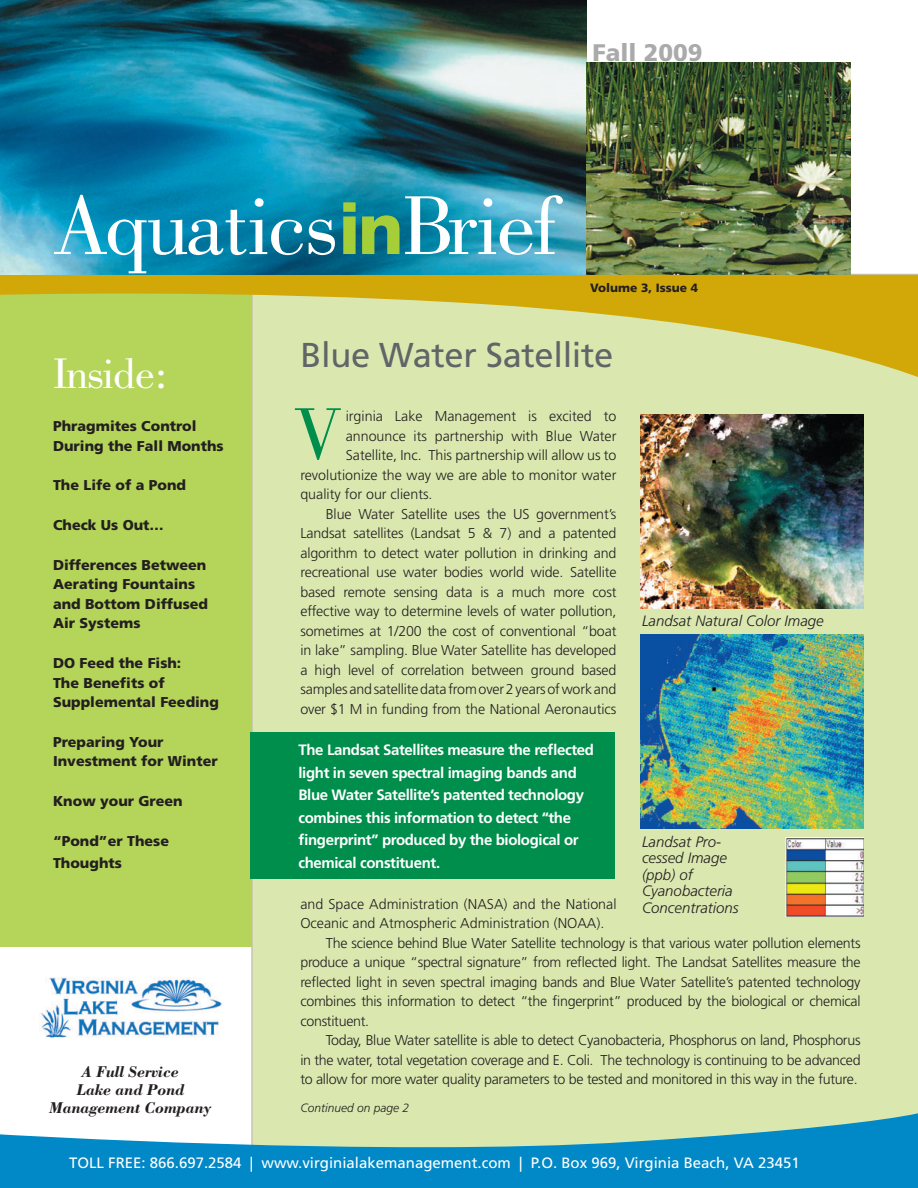
<style>
.page{position:relative;width:918px;height:1188px;background:#fff}
.page>*{position:absolute;margin:0;border:0;box-sizing:border-box;transform-origin:0 0}
.t1{font:88.05px "Capelli";letter-spacing:-.03em;color:#fff}
.t2{font:76.95px "Capelli";color:#008e4c}
.t3{font:45px "Capelli";letter-spacing:-.02em;color:#fff}
.t4{font:34.5px "Frutiger";letter-spacing:-.01em;color:#606568}
.t5{font:900 24px "Frutiger";color:#aaaaab}
.t6{font:italic 700 16.5px/18px "Capelli";letter-spacing:-.01em;color:#231f20;text-align:center}
.t7{font:700 15px/22.5px "Frutiger";letter-spacing:-.025em;color:#fff}
.t8{font:15px "Frutiger";color:#fff}
.t9{font:italic 300 15px/16.5px "Frutiger";color:#231f20}
.t10{font:300 14.25px "Frutiger";letter-spacing:-.01em;color:#231f20}
.t11{font:900 14.25px/19.5px "Frutiger";color:#231f20}
.t12{font:italic 300 12px "Frutiger";color:#231f20}
.t13{font:900 12px "Frutiger";color:#231f20}
.s1{font-family:"Helvetica Neue";font-weight:800;font-size:72.45px;color:#a6ce39}
</style>
<div class="page">
<div style="left:251px;top:274px;width:667px;height:828px;background:#dae8b0"></div>
<div style="left:0;top:275px;width:251px;height:672px;background:#b5d55a"></div>
<svg style="left:0;top:275px;width:918px;height:113px"></svg>
<svg style="left:0;top:1102px;width:918px;height:86px;background:#63b4c6"></svg>
<img style="left:0;top:0;width:586px;height:275px">
<img style="left:39px;top:978px;width:184px;height:60px">
<img style="left:586px;top:63px;width:264px;height:212px">
<img style="left:641px;top:414px;width:223px;height:194px">
<img style="left:641px;top:634px;width:223px;height:195px">
<img style="left:785px;top:837px;width:79px;height:79px">
<div style="left:250px;top:732px;width:365px;height:147px;background:#008e4c"></div>
<h3 class="t5" style="left:592px;top:43px;width:112px">Fall 2009</h3>
<h1 class="t1" style="left:53px;top:188px;width:514px">Aquatics<span class="s1">in</span>Brief</h1>
<p class="t13" style="left:590px;top:283px;width:110px">Volume 3, Issue 4</p>
<h3 class="t3" style="left:53px;top:355px;width:115px">Inside:</h3>
<p class="t11" style="left:53px;top:418px;width:172px">Phragmites Control<br>During the Fall Months</p>
<p class="t11" style="left:53px;top:477px;width:135px">The Life of a Pond</p>
<p class="t11" style="left:53px;top:517px;width:112px">Check Us Out…</p>
<p class="t11" style="left:53px;top:556px;width:157px">Differences Between<br>Aerating Fountains and Bottom Diffused<br>Air Systems</p>
<p class="t11" style="left:53px;top:655px;width:167px">DO Feed the Fish:<br>The Benefits of<br>Supplemental Feeding</p>
<p class="t11" style="left:53px;top:733px;width:166px">Preparing Your<br>Investment for Winter</p>
<p class="t11" style="left:53px;top:793px;width:131px">Know your Green</p>
<p class="t11" style="left:53px;top:831px;width:118px;line-height:22.5px">“Pond”er These<br>Thoughts</p>
<p class="t6" style="left:50px;top:1064px;width:164px">A Full Service<br>Lake and Pond<br>Management Company</p>
<h3 class="t4" style="left:300px;top:341px;width:315px">Blue Water Satellite</h3>
<h2 class="t2" style="left:294px;top:401px;width:48px">V</h2>
<p class="t10" style="left:346px;top:410px;width:272px">irginia Lake Management is excited to</p>
<p class="t10" style="left:346px;top:430px;width:272px">announce its partnership with Blue Water</p>
<p class="t10" style="left:346px;top:449px;width:272px">Satellite, Inc. This partnership will allow us to</p>
<p class="t10" style="left:300px;top:469px;width:318px">revolutionize the way we are able to monitor water</p>
<p class="t10" style="left:300px;top:488px;width:134px">quality for our clients.</p>
<p class="t10" style="left:326px;top:508px;width:292px">Blue Water Satellite uses the US government’s</p>
<p class="t10" style="left:300px;top:527px;width:318px">Landsat satellites (Landsat 5 &amp; 7) and a patented</p>
<p class="t10" style="left:300px;top:547px;width:318px">algorithm to detect water pollution in drinking and</p>
<p class="t10" style="left:300px;top:566px;width:318px">recreational use water bodies world wide. Satellite</p>
<p class="t10" style="left:300px;top:586px;width:318px">based remote sensing data is a much more cost</p>
<p class="t10" style="left:300px;top:605px;width:318px">effective way to determine levels of water pollution,</p>
<p class="t10" style="left:300px;top:625px;width:318px">sometimes at 1/200 the cost of conventional “boat</p>
<p class="t10" style="left:300px;top:644px;width:318px">in lake” sampling. Blue Water Satellite has developed</p>
<p class="t10" style="left:300px;top:664px;width:318px">a high level of correlation between ground based</p>
<p class="t10" style="left:300px;top:683px;width:318px">samples and satellite data from over 2 years of work and</p>
<p class="t10" style="left:300px;top:703px;width:318px">over $1 M in funding from the National Aeronautics</p>
<p class="t9" style="left:642px;top:614px;width:183px">Landsat Natural Color Image</p>
<p class="t7" style="left:298px;top:740px;width:297px">The Landsat Satellites measure the reflected light in seven spectral imaging bands and Blue Water Satellite’s patented technology combines this information to detect “the fingerprint” produced by the biological or chemical constituent.</p>
<p class="t9" style="left:642px;top:834px;width:98px">Landsat Pro&shy;cessed Image (ppb) of<br>Cyanobacteria<br>Concentrations</p>
<p class="t10" style="left:300px;top:898px;width:318px">and Space Administration (NASA) and the National</p>
<p class="t10" style="left:300px;top:917px;width:306px">Oceanic and Atmospheric Administration (NOAA).</p>
<p class="t10" style="left:326px;top:937px;width:536px">The science behind Blue Water Satellite technology is that various water pollution elements</p>
<p class="t10" style="left:300px;top:956px;width:562px">produce a unique “spectral signature” from reflected light. The Landsat Satellites measure the</p>
<p class="t10" style="left:300px;top:976px;width:562px">reflected light in seven spectral imaging bands and Blue Water Satellite’s patented technology</p>
<p class="t10" style="left:300px;top:995px;width:562px">combines this information to detect “the fingerprint” produced by the biological or chemical</p>
<p class="t10" style="left:300px;top:1015px;width:70px">constituent.</p>
<p class="t10" style="left:326px;top:1034px;width:536px">Today, Blue Water satellite is able to detect Cyanobacteria, Phosphorus on land, Phosphorus</p>
<p class="t10" style="left:300px;top:1054px;width:562px">in the water, total vegetation coverage and E. Coli. The technology is continuing to be advanced</p>
<p class="t10" style="left:300px;top:1073px;width:559px">to allow for more water quality parameters to be tested and monitored in this way in the future.</p>
<p class="t12" style="left:300px;top:1103px;width:110px">Continued on page 2</p>
<p class="t8" style="left:69px;top:1156px;width:732px">TOLL FREE: 866.697.2584 | www.virginialakemanagement.com | P.O. Box 969, Virginia Beach, VA 23451</p>
</div>
